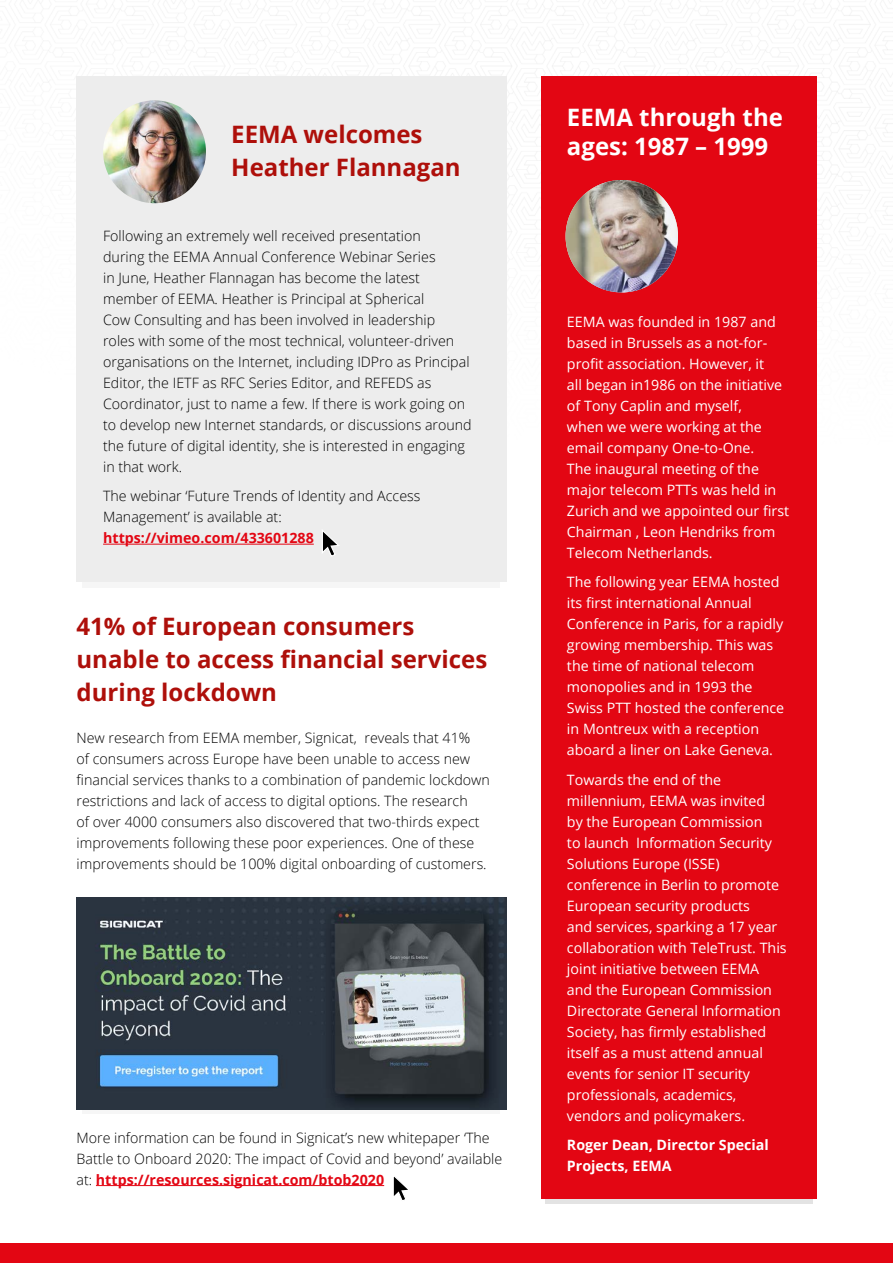
<style>
.page{position:relative;width:893px;height:1263px;background:#fff}
.page>*{position:absolute;margin:0;border:0;box-sizing:border-box;transform-origin:0 0}
.t1{font:700 24px/33px "Open Sans";color:#ae0f0a}
.t2{font:700 24px/28.8px "Open Sans";color:#fff}
.t3{font:300 14.25px/21px "Open Sans";color:#000}
.t4{font:14.25px/21px "Open Sans";color:#fff}
.t5{font:700 14.25px/21px "Open Sans";color:#fff}
.t6{font:700 14.25px "Open Sans";color:#e30613}
.s1{font-weight:700;color:#e30613}
</style>
<div class="page">
<svg style="left:82px;top:1075px;width:418px;height:39px;fill:#f6f6f6"></svg>
<div style="left:545px;top:1172px;width:267px;height:32px;background:#e3e3e3"></div>
<div style="left:0;top:1244px;width:893px;height:19px;background:#e30613"></div>
<div style="left:82px;top:549px;width:418px;height:39px;background:#f6f6f6"></div>
<div style="left:77px;top:77px;width:430px;height:505px;background:#ededed"></div>
<hr style="left:103px;top:544px;width:211px;height:1px;background:#e30613">
<hr style="left:96px;top:1185px;width:288px;height:1px;background:#e30613">
<img style="left:77px;top:897px;width:430px;height:212px">
<div style="left:541px;top:77px;width:275px;height:1122px;background:#e30613"></div>
<img style="left:566px;top:180px;width:112px;height:112px;border-radius:56px">
<img style="left:103px;top:100px;width:103px;height:103px;border-radius:51px">
<svg style="left:393px;top:1176px;width:15px;height:24px"></svg>
<svg style="left:322px;top:530px;width:17px;height:27px"></svg>
<h1 class="t1" style="left:231px;top:118px;width:231px">EEMA welcomes<br>Heather Flannagan</h1>
<p class="t3" style="left:103px;top:224px;width:370px">Following an extremely well received presentation<br>during the EEMA Annual Conference Webinar Series<br>in June, Heather Flannagan has become the latest member of EEMA. Heather is Principal at Spherical<br>Cow Consulting and has been involved in leadership<br>roles with some of the most technical, volunteer-driven organisations on the Internet, including IDPro as Principal Editor, the IETF as RFC Series Editor, and REFEDS as Coordinator, just to name a few. If there is work going on to develop new Internet standards, or discussions around the future of digital identity, she is interested in engaging in that work.</p>
<p class="t3" style="left:103px;top:485px;width:319px">The webinar ‘Future Trends of Identity and Access<br>Management’ is available at:</p>
<p class="t6" style="left:103px;top:528px;width:212px">https://vimeo.com/433601288</p>
<h1 class="t1" style="left:77px;top:609px;width:412px">41% of European consumers unable to access financial services during lockdown</h1>
<p class="t3" style="left:77px;top:727px;width:415px">New research from EEMA member, Signicat, reveals that 41%<br>of consumers across Europe have been unable to access new financial services thanks to a combination of pandemic lockdown restrictions and lack of access to digital options. The research<br>of over 4000 consumers also discovered that two-thirds expect improvements following these poor experiences. One of these improvements should be 100% digital onboarding of customers.</p>
<p class="t3" style="left:77px;top:1126px;width:427px">More information can be found in Signicat’s new whitepaper ‘The<br>Battle to Onboard 2020: The impact of Covid and beyond’ available at: <span class="s1">https://resources.signicat.com/btob2020</span></p>
<h1 class="t2" style="left:567px;top:102px;width:217px">EEMA through the ages: 1987 – 1999</h1>
<p class="t4" style="left:567px;top:310px;width:224px">EEMA was founded in 1987 and based in Brussels as a not-for&shy;profit association. However, it<br>all began in1986 on the initiative of Tony Caplin and myself,<br>when we were working at the email company One-to-One.<br>The inaugural meeting of the major telecom PTTs was held in<br>Zurich and we appointed our first<br>Chairman , Leon Hendriks from<br>Telecom Netherlands.</p>
<p class="t4" style="left:567px;top:571px;width:219px">The following year EEMA hosted its first international Annual<br>Conference in Paris, for a rapidly growing membership. This was the time of national telecom monopolies and in 1993 the<br>Swiss PTT hosted the conference in Montreux with a reception aboard a liner on Lake Geneva.</p>
<p class="t4" style="left:567px;top:769px;width:221px">Towards the end of the millennium, EEMA was invited<br>by the European Commission<br>to launch Information Security<br>Solutions Europe (ISSE) conference in Berlin to promote<br>European security products<br>and services, sparking a 17 year collaboration with TeleTrust. This joint initiative between EEMA and the European Commission<br>Directorate General Information<br>Society, has firmly established itself as a must attend annual events for senior IT security professionals, academics, vendors and policymakers.</p>
<p class="t5" style="left:567px;top:1134px;width:203px">Roger Dean, Director Special<br>Projects, EEMA</p>
</div>
